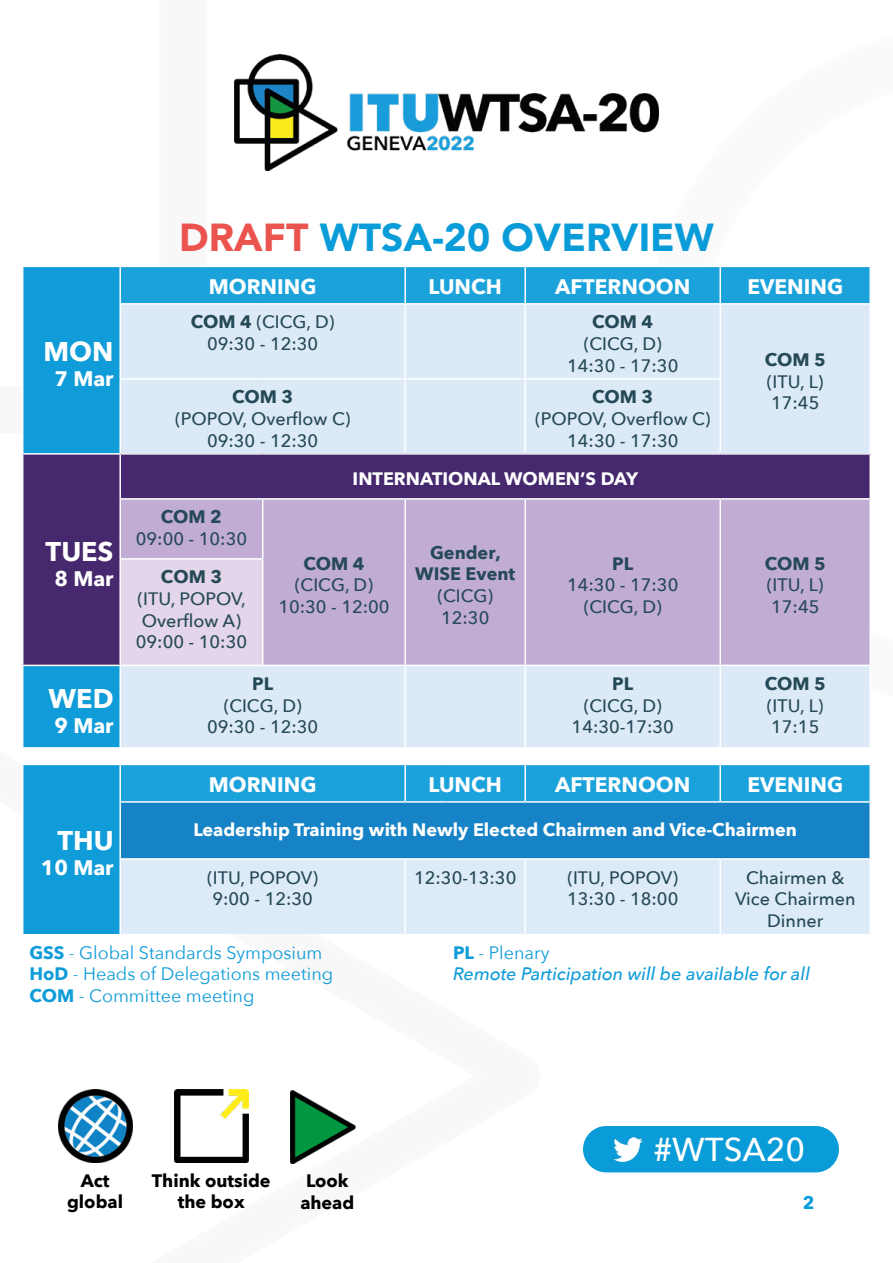
<style>
.page{position:relative;width:893px;height:1263px;background:#fff}
.page>*{position:absolute;margin:0;border:0;box-sizing:border-box;transform-origin:0 0}
.t1{font:900 39px "Avenir";color:#0a9cd8}
.t2{font:500 33px "Avenir Next";color:#fff}
.t3{font:700 27px "Avenir Next";color:#fff}
.t4{font:700 21px "Avenir Next";color:#fff}
.t5{font:500 18px/21.6px "Avenir Next";color:#264957;text-align:center}
.t6{font:700 18px "Avenir Next";color:#fff}
.t7{font:18px/21.6px "Avenir Next";color:#0f9cd8}
.t8{font:700 18px/21.6px "Avenir Next";color:#264957;text-align:center}
.t9{font:italic 500 18px/21.6px "Avenir Next";color:#0f9cd8}
.t10{font:700 18px/21.6px "Avenir Next";color:#000;text-align:center}
.t11{font:700 18px "Avenir Next";color:#0a9cd8}
.s1{color:#ea534e}
.s2{font-weight:700}
.s3{font-weight:700;font-style:normal}
.s4{font-weight:400;font-style:normal}
</style>
<div class="page">
<img style="left:243px;top:54px;width:355px;height:117px">
<img style="left:58px;top:1089px;width:298px;height:75px">
<img style="left:598px;top:93px;width:61px;height:40px">
<div style="left:583px;top:1126px;width:256px;height:46px;background:#0a9cd8;border-radius:23px"></div>
<img style="left:613px;top:1137px;width:29px;height:24px">
<div style="left:23px;top:267px;width:96px;height:480px;background:#0f9cd8"></div>
<div style="left:121px;top:267px;width:748px;height:36px;background:#1ba2db"></div>
<div style="left:121px;top:305px;width:748px;height:442px;background:#dceaf8"></div>
<div style="left:23px;top:454px;width:97px;height:211px;background:#45286d"></div>
<div style="left:120px;top:454px;width:750px;height:45px;background:#45286d"></div>
<div style="left:121px;top:500px;width:748px;height:165px;background:#c1acd4"></div>
<div style="left:120px;top:559px;width:143px;height:106px;background:#e3d5ea"></div>
<hr style="left:404px;top:267px;width:2px;height:36px;background:#fff">
<hr style="left:524px;top:267px;width:2px;height:36px;background:#fff">
<hr style="left:719px;top:267px;width:2px;height:36px;background:#fff">
<hr style="left:404px;top:305px;width:2px;height:73px;background:#fff">
<hr style="left:524px;top:305px;width:2px;height:73px;background:#fff">
<hr style="left:719px;top:305px;width:2px;height:73px;background:#fff">
<hr style="left:404px;top:380px;width:2px;height:73px;background:#fff">
<hr style="left:524px;top:380px;width:2px;height:73px;background:#fff">
<hr style="left:719px;top:380px;width:2px;height:73px;background:#fff">
<hr style="left:119px;top:378px;width:144px;height:2px;background:#fff">
<hr style="left:263px;top:378px;width:142px;height:2px;background:#fff">
<hr style="left:405px;top:378px;width:120px;height:2px;background:#fff">
<hr style="left:525px;top:378px;width:196px;height:2px;background:#fff">
<hr style="left:262px;top:500px;width:1px;height:58px;background:#fff">
<hr style="left:404px;top:500px;width:2px;height:59px;background:#fff">
<hr style="left:524px;top:500px;width:2px;height:59px;background:#fff">
<hr style="left:719px;top:500px;width:2px;height:59px;background:#fff">
<hr style="left:119px;top:558px;width:144px;height:2px;background:#fff">
<hr style="left:262px;top:560px;width:1px;height:105px;background:#fff">
<hr style="left:404px;top:559px;width:2px;height:106px;background:#fff">
<hr style="left:524px;top:559px;width:2px;height:106px;background:#fff">
<hr style="left:719px;top:559px;width:2px;height:106px;background:#fff">
<hr style="left:120px;top:665px;width:143px;height:1px;background:#fff">
<hr style="left:263px;top:665px;width:142px;height:1px;background:#fff">
<hr style="left:405px;top:665px;width:120px;height:1px;background:#fff">
<hr style="left:404px;top:666px;width:2px;height:81px;background:#fff">
<hr style="left:525px;top:665px;width:195px;height:1px;background:#fff">
<hr style="left:524px;top:666px;width:2px;height:81px;background:#fff">
<hr style="left:720px;top:665px;width:151px;height:1px;background:#fff">
<hr style="left:719px;top:666px;width:2px;height:81px;background:#fff">
<hr style="left:120px;top:453px;width:143px;height:2px;background:#fff">
<hr style="left:263px;top:453px;width:142px;height:2px;background:#fff">
<hr style="left:405px;top:453px;width:120px;height:2px;background:#fff">
<hr style="left:525px;top:453px;width:195px;height:2px;background:#fff">
<hr style="left:720px;top:453px;width:151px;height:2px;background:#fff">
<hr style="left:869px;top:455px;width:2px;height:43px;background:#fff">
<hr style="left:119px;top:498px;width:144px;height:2px;background:#fff">
<hr style="left:263px;top:498px;width:142px;height:2px;background:#fff">
<hr style="left:405px;top:498px;width:120px;height:2px;background:#fff">
<hr style="left:525px;top:498px;width:195px;height:2px;background:#fff">
<hr style="left:720px;top:498px;width:151px;height:2px;background:#fff">
<hr style="left:22px;top:453px;width:98px;height:2px;background:#fff">
<hr style="left:119px;top:455px;width:2px;height:43px;background:#fff">
<hr style="left:119px;top:500px;width:2px;height:58px;background:#fff">
<hr style="left:119px;top:560px;width:2px;height:105px;background:#fff">
<hr style="left:22px;top:665px;width:98px;height:1px;background:#fff">
<div style="left:23px;top:764px;width:97px;height:170px;background:#0f9cd8"></div>
<div style="left:121px;top:765px;width:748px;height:36px;background:#1ba2db"></div>
<div style="left:120px;top:802px;width:750px;height:57px;background:#1683c6"></div>
<div style="left:121px;top:860px;width:748px;height:74px;background:#ddebf9"></div>
<hr style="left:22px;top:764px;width:98px;height:1px;background:#fff">
<hr style="left:119px;top:765px;width:2px;height:36px;background:#fff">
<hr style="left:404px;top:765px;width:2px;height:36px;background:#fff">
<hr style="left:524px;top:765px;width:2px;height:36px;background:#fff">
<hr style="left:719px;top:765px;width:2px;height:36px;background:#fff">
<hr style="left:119px;top:801px;width:286px;height:2px;background:#fff">
<hr style="left:119px;top:803px;width:2px;height:55px;background:#fff">
<hr style="left:405px;top:801px;width:41px;height:2px;background:#fff">
<hr style="left:446px;top:801px;width:79px;height:2px;background:#fff">
<hr style="left:525px;top:801px;width:195px;height:2px;background:#fff">
<hr style="left:720px;top:801px;width:151px;height:2px;background:#fff">
<hr style="left:869px;top:803px;width:2px;height:55px;background:#fff">
<hr style="left:119px;top:858px;width:286px;height:2px;background:#fff">
<hr style="left:119px;top:860px;width:2px;height:74px;background:#fff">
<hr style="left:405px;top:858px;width:41px;height:2px;background:#fff">
<hr style="left:404px;top:860px;width:2px;height:74px;background:#fff">
<hr style="left:446px;top:858px;width:79px;height:2px;background:#fff">
<hr style="left:525px;top:858px;width:195px;height:2px;background:#fff">
<hr style="left:524px;top:860px;width:2px;height:74px;background:#fff">
<hr style="left:720px;top:858px;width:151px;height:2px;background:#fff">
<hr style="left:719px;top:860px;width:2px;height:74px;background:#fff">
<h3 class="t3" style="left:44px;top:328px;width:72px">MON</h3>
<p class="t4" style="left:55px;top:361px;width:61px">7 Mar</p>
<h3 class="t3" style="left:46px;top:528px;width:69px">TUES</h3>
<p class="t4" style="left:55px;top:560px;width:61px">8 Mar</p>
<h3 class="t3" style="left:49px;top:675px;width:66px">WED</h3>
<p class="t4" style="left:55px;top:707px;width:61px">9 Mar</p>
<h1 class="t1" style="left:179px;top:204px;width:536px"><span class="s1">DRAFT</span> WTSA-20 OVERVIEW</h1>
<p class="t4" style="left:209px;top:268px;width:109px">MORNING</p>
<p class="t4" style="left:429px;top:268px;width:75px">LUNCH</p>
<p class="t4" style="left:555px;top:268px;width:137px">AFTERNOON</p>
<p class="t4" style="left:747px;top:268px;width:97px">EVENING</p>
<p class="t5" style="left:191px;top:311px;width:145px"><span class="s2">COM 4</span> (CICG, D)<br>09:30 - 12:30</p>
<p class="t8" style="left:592px;top:311px;width:62px">COM 4</p>
<p class="t5" style="left:567px;top:332px;width:113px">(CICG, D)<br>14:30 - 17:30</p>
<p class="t8" style="left:765px;top:349px;width:62px">COM 5</p>
<p class="t5" style="left:767px;top:370px;width:58px">(ITU, L)</p>
<p class="t8" style="left:232px;top:386px;width:62px">COM 3</p>
<p class="t5" style="left:771px;top:392px;width:50px">17:45</p>
<p class="t5" style="left:175px;top:407px;width:177px">(POPOV, Overflow C)<br>09:30 - 12:30</p>
<p class="t8" style="left:592px;top:386px;width:62px">COM 3</p>
<p class="t5" style="left:535px;top:407px;width:177px">(POPOV, Overflow C)<br>14:30 - 17:30</p>
<p class="t8" style="left:161px;top:506px;width:62px">COM 2</p>
<p class="t5" style="left:136px;top:527px;width:113px">09:00 - 10:30</p>
<p class="t8" style="left:161px;top:566px;width:63px">COM 3</p>
<p class="t5" style="left:136px;top:587px;width:113px">(ITU, POPOV,<br>Overflow A)<br>09:00 - 10:30</p>
<p class="t6" style="left:353px;top:463px;width:287px">INTERNATIONAL WOMEN’S DAY</p>
<p class="t8" style="left:303px;top:552px;width:63px">COM 4</p>
<p class="t5" style="left:278px;top:573px;width:113px">(CICG, D)<br>10:30 - 12:00</p>
<p class="t8" style="left:415px;top:541px;width:101px">Gender,<br>WISE Event</p>
<p class="t5" style="left:437px;top:584px;width:57px;text-align:left">(CICG)<br>12:30</p>
<p class="t8" style="left:612px;top:552px;width:22px">PL</p>
<p class="t5" style="left:567px;top:573px;width:113px">14:30 - 17:30 (CICG, D)</p>
<p class="t8" style="left:252px;top:673px;width:22px">PL</p>
<p class="t5" style="left:207px;top:694px;width:113px">(CICG, D)<br>09:30 - 12:30</p>
<p class="t8" style="left:612px;top:673px;width:22px">PL</p>
<p class="t5" style="left:572px;top:694px;width:104px">(CICG, D)<br>14:30-17:30</p>
<p class="t8" style="left:765px;top:552px;width:63px">COM 5</p>
<p class="t5" style="left:767px;top:573px;width:58px;text-align:left">(ITU, L)<br>17:45</p>
<p class="t8" style="left:765px;top:673px;width:63px">COM 5</p>
<p class="t5" style="left:767px;top:694px;width:58px;text-align:left">(ITU, L)<br>17:15</p>
<p class="t4" style="left:209px;top:766px;width:109px">MORNING</p>
<p class="t4" style="left:429px;top:766px;width:75px">LUNCH</p>
<p class="t4" style="left:555px;top:766px;width:137px">AFTERNOON</p>
<p class="t4" style="left:747px;top:766px;width:97px">EVENING</p>
<p class="t6" style="left:193px;top:814px;width:605px">Leadership Training with Newly Elected Chairmen and Vice-Chairmen</p>
<p class="t5" style="left:207px;top:866px;width:112px;text-align:left">(ITU, POPOV)<br>9:00 - 12:30</p>
<p class="t5" style="left:414px;top:866px;width:104px">12:30-13:30</p>
<p class="t5" style="left:567px;top:866px;width:113px;text-align:left">(ITU, POPOV)<br>13:30 - 18:00</p>
<p class="t5" style="left:735px;top:866px;width:122px">Chairmen &amp;<br>Vice Chairmen<br>Dinner</p>
<p class="t7" style="left:29px;top:941px;width:305px"><span class="s2">GSS</span> - Global Standards Symposium<br><span class="s2">HoD</span> - Heads of Delegations meeting<br><span class="s2">COM</span> - Committee meeting</p>
<p class="t9" style="left:453px;top:941px;width:358px"><span class="s3">PL</span> <span class="s4">- Plenary<br></span>Remote Participation will be available for all</p>
<h3 class="t3" style="left:57px;top:817px;width:58px">THU</h3>
<p class="t4" style="left:41px;top:850px;width:74px">10 Mar</p>
<p class="t10" style="left:67px;top:1169px;width:57px">Act global</p>
<p class="t10" style="left:152px;top:1169px;width:120px">Think outside the box</p>
<p class="t10" style="left:300px;top:1170px;width:55px">Look ahead</p>
<h2 class="t2" style="left:653px;top:1121px;width:153px">#WTSA20</h2>
<p class="t11" style="left:803px;top:1187px;width:13px">2</p>
</div>
